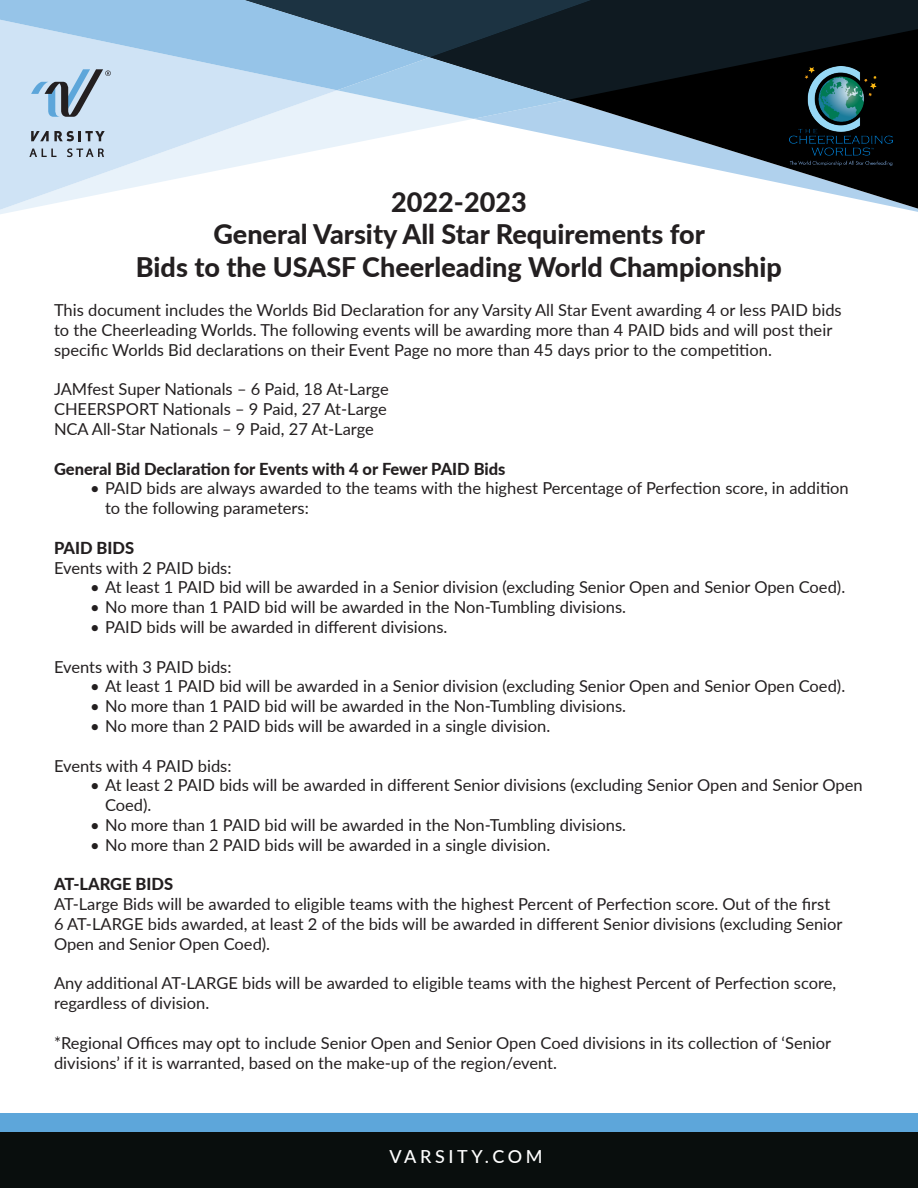
<style>
.page{position:relative;width:918px;height:1188px;background:#fff}
.page>*{position:absolute;margin:0;border:0;box-sizing:border-box;transform-origin:0 0}
.t1{font:800 27px "Lato";color:#231f20}
.t2{font:500 18px "Lato";letter-spacing:.2em;color:#fff}
.Paragraph_Style_1{font:16.5px/19.8px "Lato";color:#231f20}
.Paragraph_Style_1-2{font:800 16.5px "Lato";color:#231f20}
</style>
<div class="page">
<div style="left:0;top:1132px;width:918px;height:56px;background:#090e0d"></div>
<div style="left:0;top:1113px;width:918px;height:19px;background:#5da6da"></div>
<svg style="left:475px;top:100px;width:443px;height:109px"></svg>
<svg style="left:0;top:119px;width:470px;height:95px"></svg>
<svg style="left:592px;top:0;width:326px;height:100px;fill:#0f1a21"></svg>
<svg style="left:0;top:119px;width:337px;height:91px"></svg>
<img style="left:789px;top:66px;width:103px;height:99px">
<svg style="left:29px;top:149px;width:28px;height:8px"></svg>
<svg style="left:67px;top:148px;width:37px;height:9px"></svg>
<svg style="left:31px;top:131px;width:74px;height:10px"></svg>
<svg style="left:0;top:0;width:592px;height:119px"></svg>
<p class="t1" style="left:391px;top:182px;width:137px">2022-2023</p>
<p class="t1" style="left:213px;top:214px;width:493px">General Varsity All Star Requirements for</p>
<p class="t1" style="left:136px;top:247px;width:648px">Bids to the USASF Cheerleading World Championship</p>
<p class="Paragraph_Style_1" style="left:54px;top:300px;width:789px">This document includes the Worlds Bid Declaration for any Varsity All Star Event awarding 4 or less PAID bids to the Cheerleading Worlds. The following events will be awarding more than 4 PAID bids and will post their specific Worlds Bid declarations on their Event Page no more than 45 days prior to the competition.</p>
<p class="Paragraph_Style_1" style="left:54px;top:379px;width:336px">JAMfest Super Nationals – 6 Paid, 18 At-Large</p>
<p class="Paragraph_Style_1" style="left:54px;top:399px;width:334px">CHEERSPORT Nationals – 9 Paid, 27 At-Large</p>
<p class="Paragraph_Style_1" style="left:54px;top:418px;width:321px">NCA All-Star Nationals – 9 Paid, 27 At-Large</p>
<p class="Paragraph_Style_1-2" style="left:54px;top:456px;width:453px">General Bid Declaration for Events with 4 or Fewer PAID Bids</p>
<p class="Paragraph_Style_1" style="left:105px;top:478px;width:745px;text-indent:-15px">• PAID bids are always awarded to the teams with the highest Percentage of Perfection score, in addition to the following parameters:</p>
<p class="Paragraph_Style_1-2" style="left:54px;top:536px;width:82px">PAID BIDS</p>
<p class="Paragraph_Style_1" style="left:54px;top:557px;width:179px">Events with 2 PAID bids:</p>
<p class="Paragraph_Style_1" style="left:90px;top:577px;width:757px">• At least 1 PAID bid will be awarded in a Senior division (excluding Senior Open and Senior Open Coed).</p>
<p class="Paragraph_Style_1" style="left:90px;top:597px;width:538px">• No more than 1 PAID bid will be awarded in the Non-Tumbling divisions.</p>
<p class="Paragraph_Style_1" style="left:90px;top:616px;width:359px">• PAID bids will be awarded in different divisions.</p>
<p class="Paragraph_Style_1" style="left:54px;top:656px;width:179px">Events with 3 PAID bids:</p>
<p class="Paragraph_Style_1" style="left:90px;top:676px;width:757px">• At least 1 PAID bid will be awarded in a Senior division (excluding Senior Open and Senior Open Coed).</p>
<p class="Paragraph_Style_1" style="left:90px;top:696px;width:538px">• No more than 1 PAID bid will be awarded in the Non-Tumbling divisions.</p>
<p class="Paragraph_Style_1" style="left:90px;top:715px;width:462px">• No more than 2 PAID bids will be awarded in a single division.</p>
<p class="Paragraph_Style_1" style="left:54px;top:755px;width:179px">Events with 4 PAID bids:</p>
<p class="Paragraph_Style_1" style="left:105px;top:775px;width:759px;text-indent:-15px">• At least 2 PAID bids will be awarded in different Senior divisions (excluding Senior Open and Senior Open<br>Coed).</p>
<p class="Paragraph_Style_1" style="left:90px;top:814px;width:538px">• No more than 1 PAID bid will be awarded in the Non-Tumbling divisions.</p>
<p class="Paragraph_Style_1" style="left:90px;top:834px;width:462px">• No more than 2 PAID bids will be awarded in a single division.</p>
<p class="Paragraph_Style_1-2" style="left:54px;top:872px;width:121px">AT-LARGE BIDS</p>
<p class="Paragraph_Style_1" style="left:54px;top:894px;width:790px">AT-Large Bids will be awarded to eligible teams with the highest Percent of Perfection score. Out of the first<br>6 AT-LARGE bids awarded, at least 2 of the bids will be awarded in different Senior divisions (excluding Senior<br>Open and Senior Open Coed).</p>
<p class="Paragraph_Style_1" style="left:54px;top:973px;width:784px">Any additional AT-LARGE bids will be awarded to eligible teams with the highest Percent of Perfection score, regardless of division.</p>
<p class="Paragraph_Style_1" style="left:54px;top:1032px;width:779px">*Regional Offices may opt to include Senior Open and Senior Open Coed divisions in its collection of ‘Senior divisions’ if it is warranted, based on the make-up of the region/event.</p>
<p class="t2" style="left:389px;top:1143px;width:155px">VARSITY.COM</p>
</div>
